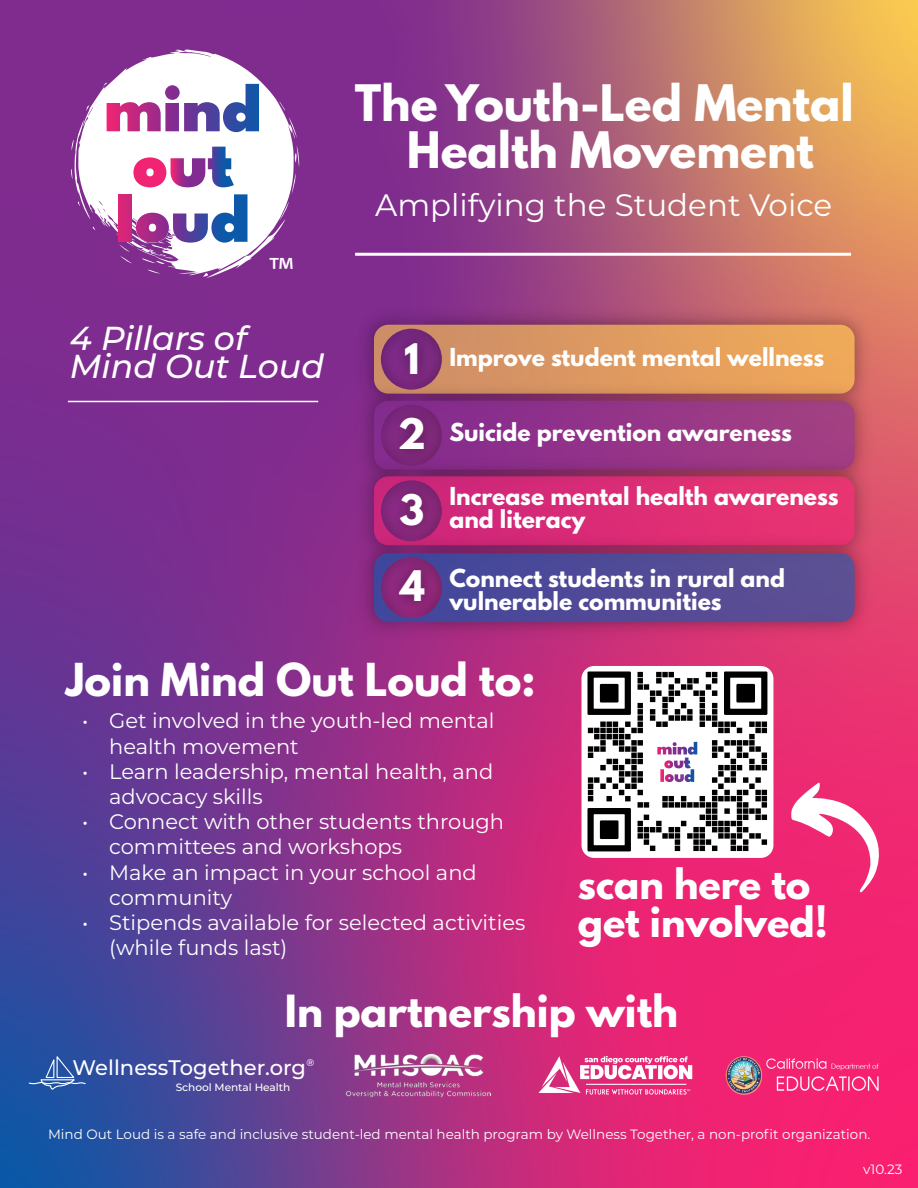
<style>
.page{position:relative;width:918px;height:1188px;background:#fff}
.page>*{position:absolute;margin:0;border:0;box-sizing:border-box;transform-origin:0 0}
.t1{font:700 44.55px/47.4px "League Spartan";color:#fff;text-align:center}
.t2{font:700 40.2px "League Spartan";color:#fff}
.t3{font:40.2px "Myriad Pro";color:#fff}
.t4{font:700 39.3px "League Spartan";color:#fff}
.t5{font:700 37.35px/76.1px "League Spartan";color:#fff;text-align:justify}
.t6{font:700 37.05px/37.3px "League Spartan";color:#fff}
.t7{font:italic 500 33.15px/27.3px "Montserrat";color:#fff}
.t8{font:31.05px "Montserrat";color:#fff}
.t9{font:700 21.9px/23.1px "League Spartan";color:#fff}
.t10{font:21px/25.2px "Montserrat";color:#fff}
.t11{font:500 21px "Montserrat";color:#fff}
.t12{font:13.5px "Montserrat";color:#fff}
.t13{font:500 10.65px "Montserrat";letter-spacing:-.005em;color:#fff}
.t14{font:500 9.75px "Montserrat";color:#fff}
.s1{font-size:37.35px}
</style>
<div class="page">
<img style="left:0;top:0;width:918px;height:1188px">
<img style="left:351px;top:301px;width:526px;height:77px">
<svg style="left:374px;top:325px;width:481px;height:53px;background:#e09b5f"></svg>
<img style="left:351px;top:378px;width:526px;height:75px">
<svg style="left:449px;top:401px;width:406px;height:52px;background:#953687"></svg>
<img style="left:351px;top:453px;width:526px;height:76px">
<svg style="left:374px;top:476px;width:481px;height:53px;background:#db2d74"></svg>
<img style="left:351px;top:529px;width:526px;height:116px">
<svg style="left:374px;top:553px;width:481px;height:69px;background:#524a95"></svg>
<hr style="left:355px;top:253px;width:496px;height:3px;background:#fff">
<hr style="left:68px;top:401px;width:250px;height:1px;background:#fff">
<svg style="left:78px;top:50px;width:217px;height:33px;fill:#802c8f"></svg>
<svg style="left:71px;top:83px;width:228px;height:195px"></svg>
<img style="left:581px;top:666px;width:192px;height:192px">
<svg style="left:791px;top:783px;width:89px;height:110px"></svg>
<img style="left:714px;top:1050px;width:177px;height:51px">
<img style="left:345px;top:1052px;width:149px;height:47px">
<img style="left:537px;top:1052px;width:157px;height:43px">
<svg style="left:29px;top:1056px;width:58px;height:35px;background:#3e66ad"></svg>
<img style="left:380px;top:316px;width:63px;height:75px">
<img style="left:374px;top:391px;width:75px;height:95px">
<img style="left:376px;top:468px;width:72px;height:76px">
<img style="left:376px;top:544px;width:72px;height:93px">
<h1 class="t1" style="left:355px;top:78px;width:500px">The Youth-Led Mental<br>Health Movement</h1>
<h2 class="t3" style="left:269px;top:247px;width:26px">™</h2>
<h3 class="t7" style="left:70px;top:324px;width:256px">4 Pillars of<br>Mind Out Loud</h3>
<h3 class="t8" style="left:375px;top:184px;width:459px">Amplifying the Student Voice</h3>
<p class="t9" style="left:404px;top:345px;width:422px"><span class="s1">1</span> Improve student mental wellness</p>
<h3 class="t5" style="left:398px;top:396px;width:30px">2<br>3<br>4</h3>
<p class="t9" style="left:449px;top:420px;width:344px">Suicide prevention awareness</p>
<p class="t9" style="left:449px;top:484px;width:391px">Increase mental health awareness and literacy</p>
<p class="t9" style="left:449px;top:566px;width:337px">Connect students in rural and vulnerable communities</p>
<h2 class="t2" style="left:66px;top:648px;width:471px">Join Mind Out Loud to:</h2>
<p class="t10" style="left:109px;top:708px;width:387px;text-indent:-27px">• Get involved in the youth-led mental health movement</p>
<p class="t10" style="left:109px;top:758px;width:386px;text-indent:-27px">• Learn leadership, mental health, and advocacy skills</p>
<p class="t10" style="left:109px;top:808px;width:397px;text-indent:-27px">• Connect with other students through committees and workshops</p>
<p class="t10" style="left:109px;top:859px;width:369px;text-indent:-27px">• Make an impact in your school and community</p>
<p class="t10" style="left:109px;top:909px;width:418px;text-indent:-27px">• Stipends available for selected activities (while funds last)</p>
<h3 class="t6" style="left:578px;top:865px;width:251px">scan here to get involved!</h3>
<h3 class="t4" style="left:285px;top:981px;width:395px">In partnership with</h3>
<p class="t11" style="left:73px;top:1053px;width:235px">WellnessTogether.org</p>
<p class="t13" style="left:176px;top:1080px;width:116px">School Mental Health</p>
<p class="t14" style="left:307px;top:1056px;width:9px">®</p>
<p class="t12" style="left:48px;top:1125px;width:824px">Mind Out Loud is a safe and inclusive student-led mental health program by Wellness Together, a non-profit organization.</p>
<p class="t12" style="left:863px;top:1160px;width:41px">v10.23</p>
</div>
